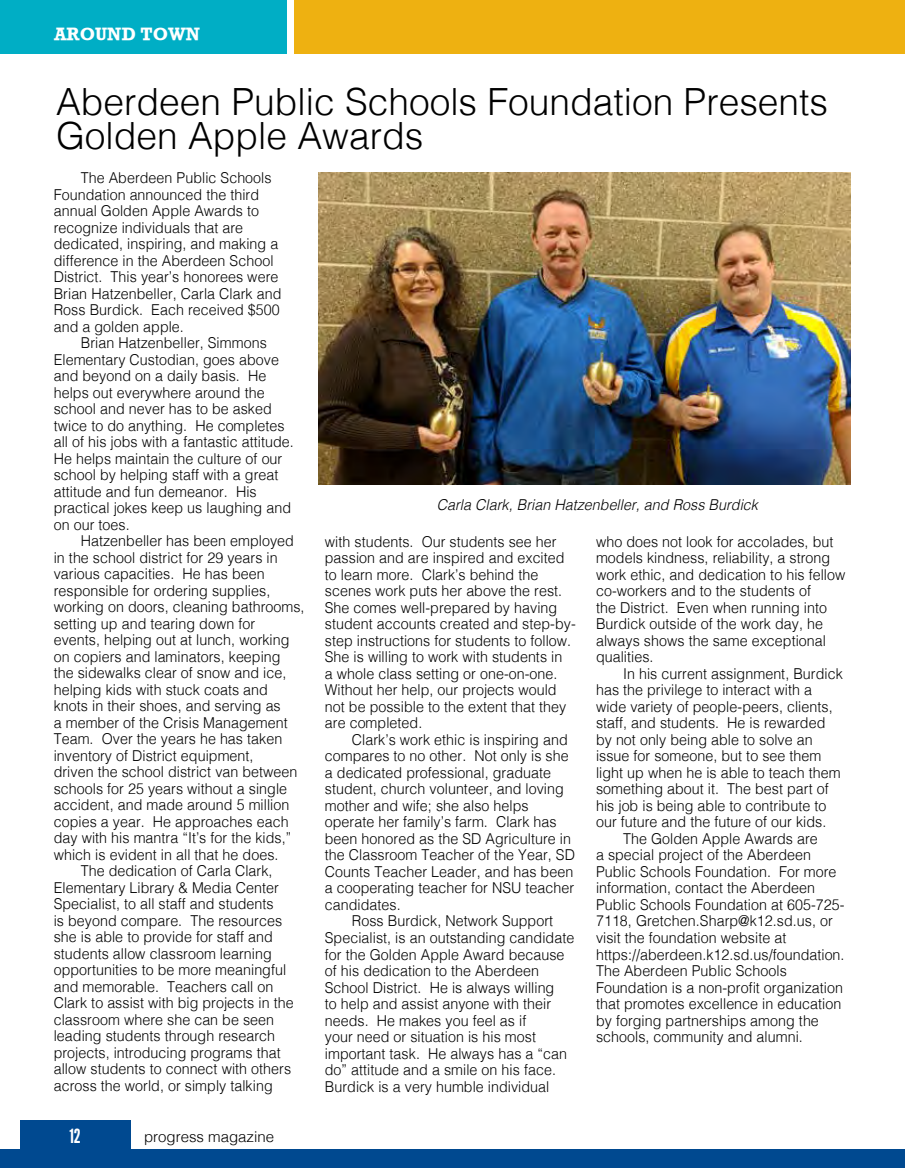
<style>
.page{position:relative;width:905px;height:1168px;background:#fff}
.page>*{position:absolute;margin:0;border:0;box-sizing:border-box;transform-origin:0 0}
.t1{font:300 37.5px/34.5px "Helvetica";color:#000}
.t2{font:19.5px "League Gothic";color:#fff}
.t3{font:700 18px "Rockwell";color:#fff}
.t4{font:300 15px/16.5px "Helvetica";letter-spacing:.005em;color:#000;scale:.95 1}
.t5{font:italic 300 15px "Helvetica";letter-spacing:.005em;color:#000;scale:.95 1}
.t6{font:300 15px "Helvetica";letter-spacing:.005em;color:#000}
</style>
<div class="page">
<div style="left:20px;top:1120px;width:110px;height:48px;background:#004990"></div>
<div style="left:0;top:1149px;width:904px;height:19px;background:#004990"></div>
<div style="left:0;top:0;width:287px;height:54px;background:#00aec5"></div>
<div style="left:294px;top:0;width:610px;height:54px;background:#eeb111"></div>
<img style="left:319px;top:172px;width:531px;height:312px">
<p class="t3" style="left:54px;top:23px;width:148px">AROUND TOWN</p>
<h1 class="t1" style="left:56px;top:82px;width:773px">Aberdeen Public Schools Foundation Presents<br>Golden Apple Awards</h1>
<p class="t4" style="left:54px;top:168px;width:241px;text-indent:27px">The Aberdeen Public Schools<br>Foundation announced the third annual Golden Apple Awards to recognize individuals that are dedicated, inspiring, and making a difference in the Aberdeen School<br>District. This year’s honorees were<br>Brian Hatzenbeller, Carla Clark and<br>Ross Burdick. Each received $500 and a golden apple.</p>
<p class="t4" style="left:54px;top:333px;width:254px;text-indent:27px">Brian Hatzenbeller, Simmons<br>Elementary Custodian, goes above and beyond on a daily basis. He helps out everywhere around the school and never has to be asked twice to do anything. He completes all of his jobs with a fantastic attitude.<br>He helps maintain the culture of our school by helping staff with a great attitude and fun demeanor. His practical jokes keep us laughing and on our toes.</p>
<p class="t4" style="left:81px;top:531px;width:226px">Hatzenbeller has been employed</p>
<p class="t4" style="left:54px;top:548px;width:237px">in the school district for 29 years in</p>
<p class="t4" style="left:54px;top:564px;width:223px">various capacities. He has been</p>
<p class="t4" style="left:54px;top:581px;width:229px">responsible for ordering supplies,</p>
<p class="t4" style="left:54px;top:597px;width:265px">working on doors, cleaning bathrooms,</p>
<p class="t4" style="left:54px;top:614px;width:213px">setting up and tearing down for</p>
<p class="t4" style="left:54px;top:630px;width:250px">events, helping out at lunch, working</p>
<p class="t4" style="left:54px;top:647px;width:240px">on copiers and laminators, keeping</p>
<p class="t4" style="left:54px;top:663px;width:246px">the sidewalks clear of snow and ice,</p>
<p class="t4" style="left:54px;top:680px;width:227px">helping kids with stuck coats and</p>
<p class="t4" style="left:54px;top:696px;width:240px">knots in their shoes, and serving as</p>
<p class="t4" style="left:54px;top:713px;width:248px">a member of the Crisis Management</p>
<p class="t4" style="left:54px;top:729px;width:242px">Team. Over the years he has taken</p>
<p class="t4" style="left:54px;top:746px;width:212px">inventory of District equipment,</p>
<p class="t4" style="left:54px;top:762px;width:258px">driven the school district van between</p>
<p class="t4" style="left:54px;top:779px;width:247px">schools for 25 years without a single</p>
<p class="t4" style="left:54px;top:795px;width:249px">accident, and made around 5 million</p>
<p class="t4" style="left:54px;top:812px;width:249px">copies a year. He approaches each</p>
<p class="t4" style="left:54px;top:828px;width:251px">day with his mantra “It’s for the kids,”</p>
<p class="t4" style="left:54px;top:845px;width:238px">which is evident in all that he does.</p>
<p class="t4" style="left:81px;top:861px;width:203px">The dedication of Carla Clark,</p>
<p class="t4" style="left:54px;top:878px;width:238px">Elementary Library &amp; Media Center</p>
<p class="t4" style="left:54px;top:894px;width:233px">Specialist, to all staff and students</p>
<p class="t4" style="left:54px;top:911px;width:242px">is beyond compare. The resources</p>
<p class="t4" style="left:54px;top:927px;width:232px">she is able to provide for staff and</p>
<p class="t4" style="left:54px;top:944px;width:231px">students allow classroom learning</p>
<p class="t4" style="left:54px;top:960px;width:246px">opportunities to be more meaningful</p>
<p class="t4" style="left:54px;top:977px;width:233px">and memorable. Teachers call on</p>
<p class="t4" style="left:54px;top:993px;width:254px">Clark to assist with big projects in the</p>
<p class="t4" style="left:54px;top:1010px;width:233px">classroom where she can be seen</p>
<p class="t4" style="left:54px;top:1026px;width:234px">leading students through research</p>
<p class="t4" style="left:54px;top:1043px;width:240px">projects, introducing programs that</p>
<p class="t4" style="left:54px;top:1059px;width:251px">allow students to connect with others</p>
<p class="t4" style="left:54px;top:1076px;width:232px">across the world, or simply talking</p>
<p class="t5" style="left:437px;top:492px;width:339px">Carla Clark, Brian Hatzenbeller, and Ross Burdick</p>
<p class="t4" style="left:325px;top:532px;width:265px">with students. Our students see her passion and are inspired and excited to learn more. Clark’s behind the scenes work puts her above the rest.<br>She comes well-prepared by having student accounts created and step-by&shy;step instructions for students to follow.<br>She is willing to work with students in<br>a whole class setting or one-on-one.<br>Without her help, our projects would not be possible to the extent that they are completed.</p>
<p class="t4" style="left:325px;top:730px;width:265px;text-indent:27px">Clark’s work ethic is inspiring and compares to no other. Not only is she a dedicated professional, graduate student, church volunteer, and loving mother and wife; she also helps operate her family’s farm. Clark has been honored as the SD Agriculture in the Classroom Teacher of the Year, SD Counts Teacher Leader, and has been a cooperating teacher for NSU teacher candidates.</p>
<p class="t4" style="left:325px;top:912px;width:264px;text-indent:27px">Ross Burdick, Network Support Specialist, is an outstanding candidate for the Golden Apple Award because of his dedication to the Aberdeen School District. He is always willing<br>to help and assist anyone with their needs. He makes you feel as if<br>your need or situation is his most important task. He always has a “can do” attitude and a smile on his face.<br>Burdick is a very humble individual</p>
<p class="t4" style="left:596px;top:532px;width:264px">who does not look for accolades, but models kindness, reliability, a strong work ethic, and dedication to his fellow co-workers and to the students of<br>the District. Even when running into Burdick outside of the work day, he always shows the same exceptional qualities.</p>
<p class="t4" style="left:623px;top:664px;width:233px">In his current assignment, Burdick</p>
<p class="t4" style="left:596px;top:681px;width:229px">has the privilege to interact with a</p>
<p class="t4" style="left:596px;top:697px;width:250px">wide variety of people-peers, clients,</p>
<p class="t4" style="left:596px;top:714px;width:243px">staff, and students. He is rewarded</p>
<p class="t4" style="left:596px;top:730px;width:229px">by not only being able to solve an</p>
<p class="t4" style="left:596px;top:747px;width:239px">issue for someone, but to see them</p>
<p class="t4" style="left:596px;top:763px;width:259px">light up when he is able to teach them</p>
<p class="t4" style="left:596px;top:780px;width:246px">something about it. The best part of</p>
<p class="t4" style="left:596px;top:796px;width:244px">his job is being able to contribute to</p>
<p class="t4" style="left:596px;top:813px;width:244px">our future and the future of our kids.</p>
<p class="t4" style="left:623px;top:829px;width:206px">The Golden Apple Awards are</p>
<p class="t4" style="left:596px;top:846px;width:228px">a special project of the Aberdeen</p>
<p class="t4" style="left:596px;top:862px;width:255px">Public Schools Foundation. For more</p>
<p class="t4" style="left:596px;top:879px;width:232px">information, contact the Aberdeen</p>
<p class="t4" style="left:596px;top:895px;width:263px">Public Schools Foundation at 605-725-</p>
<p class="t4" style="left:596px;top:912px;width:251px">7118, Gretchen.Sharp@k12.sd.us, or</p>
<p class="t4" style="left:596px;top:928px;width:202px">visit the foundation website at</p>
<p class="t4" style="left:596px;top:945px;width:263px">https://aberdeen.k12.sd.us/foundation.</p>
<p class="t4" style="left:596px;top:961px;width:202px">The Aberdeen Public Schools</p>
<p class="t4" style="left:596px;top:978px;width:261px">Foundation is a non-profit organization</p>
<p class="t4" style="left:596px;top:994px;width:260px">that promotes excellence in education</p>
<p class="t4" style="left:596px;top:1011px;width:236px">by forging partnerships among the</p>
<p class="t4" style="left:596px;top:1027px;width:219px">schools, community and alumni.</p>
<h2 class="t2" style="left:69px;top:1125px;width:13px">12</h2>
<p class="t6" style="left:144px;top:1124px;width:132px">progress magazine</p>
</div>
